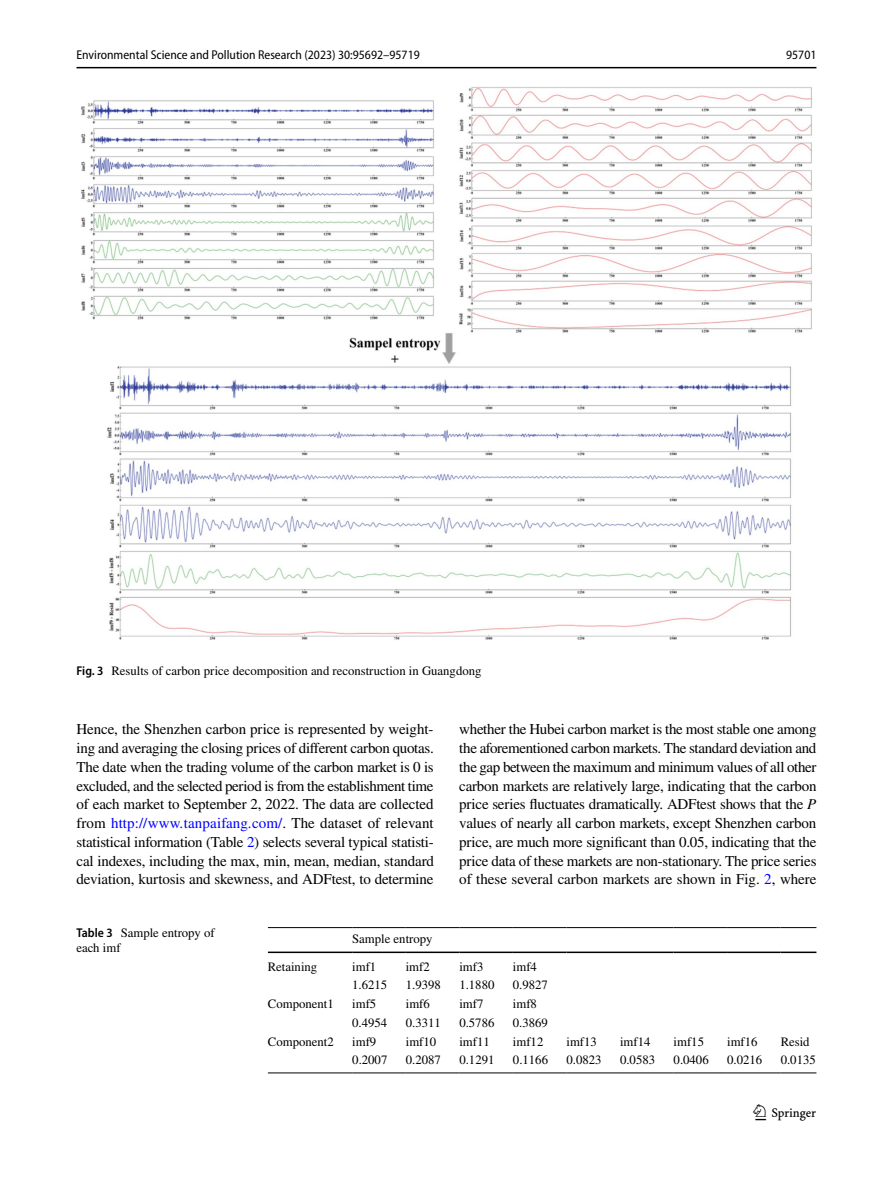
<style>
.page{position:relative;width:893px;height:1187px;background:#fff}
.page>*{position:absolute;margin:0;border:0;box-sizing:border-box;transform-origin:0 0}
.t1{font:22.5px "Springnew Regular 2";color:#000}
.t2{font:15px/18.8px "STIX";letter-spacing:-.01em;color:#000;text-align:justify}
.t3{font:12.75px/15px "STIX";color:#000}
.t4{font:semi-condensed 12.75px "Myriad Pro";color:#000}
.s1{font-family:"Myriad Pro";font-weight:600;font-stretch:semi-condensed}
.s2{color:#00f}
.s3{font-style:italic}
</style>
<div class="page">
<hr style="left:77px;top:67px;width:739px;height:1px;background:#000">
<img style="left:81px;top:87px;width:731px;height:553px">
<hr style="left:268px;top:927px;width:84px;height:1px;background:#000">
<hr style="left:268px;top:951px;width:84px;height:2px;background:#000">
<hr style="left:352px;top:927px;width:54px;height:1px;background:#000">
<hr style="left:406px;top:927px;width:53px;height:1px;background:#000">
<hr style="left:459px;top:927px;width:54px;height:1px;background:#000">
<hr style="left:513px;top:927px;width:53px;height:1px;background:#000">
<hr style="left:566px;top:927px;width:54px;height:1px;background:#000">
<hr style="left:620px;top:927px;width:53px;height:1px;background:#000">
<hr style="left:673px;top:927px;width:54px;height:1px;background:#000">
<hr style="left:727px;top:927px;width:54px;height:1px;background:#000">
<hr style="left:781px;top:927px;width:35px;height:1px;background:#000">
<hr style="left:352px;top:951px;width:54px;height:2px;background:#000">
<hr style="left:406px;top:951px;width:53px;height:2px;background:#000">
<hr style="left:459px;top:951px;width:54px;height:2px;background:#000">
<hr style="left:513px;top:951px;width:53px;height:2px;background:#000">
<hr style="left:566px;top:951px;width:54px;height:2px;background:#000">
<hr style="left:620px;top:951px;width:53px;height:2px;background:#000">
<hr style="left:673px;top:951px;width:54px;height:2px;background:#000">
<hr style="left:727px;top:951px;width:54px;height:2px;background:#000">
<hr style="left:781px;top:951px;width:35px;height:2px;background:#000">
<hr style="left:268px;top:1072px;width:84px;height:1px;background:#000">
<hr style="left:352px;top:1072px;width:54px;height:1px;background:#000">
<hr style="left:406px;top:1072px;width:53px;height:1px;background:#000">
<hr style="left:459px;top:1072px;width:54px;height:1px;background:#000">
<hr style="left:513px;top:1072px;width:53px;height:1px;background:#000">
<hr style="left:566px;top:1072px;width:54px;height:1px;background:#000">
<hr style="left:620px;top:1072px;width:53px;height:1px;background:#000">
<hr style="left:673px;top:1072px;width:54px;height:1px;background:#000">
<hr style="left:727px;top:1072px;width:54px;height:1px;background:#000">
<hr style="left:781px;top:1072px;width:35px;height:1px;background:#000">
<p class="t4" style="left:77px;top:48px;width:345px">Environmental Science and Pollution Research (2023) 30:95692–95719</p>
<p class="t4" style="left:786px;top:48px;width:32px">95701</p>
<p class="t3" style="left:77px;top:664px;width:406px"><span class="s1">Fig. 3</span> Results of carbon price decomposition and reconstruction in Guangdong</p>
<p class="t2" style="left:77px;top:721px;width:359px">Hence, the Shenzhen carbon price is represented by weight&shy;ing and averaging the closing prices of different carbon quotas.<br>The date when the trading volume of the carbon market is 0 is excluded, and the selected period is from the establishment time of each market to September 2, 2022. The data are collected from <span class="s2">http://www.tanpaifang.com/</span>. The dataset of relevant statistical information (Table <span class="s2">2</span>) selects several typical statisti&shy;cal indexes, including the max, min, mean, median, standard deviation, kurtosis and skewness, and ADFtest, to determine</p>
<p class="t2" style="left:459px;top:721px;width:359px">whether the Hubei carbon market is the most stable one among the aforementioned carbon markets. The standard deviation and the gap between the maximum and minimum values of all other carbon markets are relatively large, indicating that the carbon price series fluctuates dramatically. ADFtest shows that the <span class="s3">P </span>values of nearly all carbon markets, except Shenzhen carbon price, are much more significant than 0.05, indicating that the price data of these markets are non-stationary. The price series of these several carbon markets are shown in Fig. <span class="s2">2</span>, where</p>
<p class="t3" style="left:77px;top:925px;width:140px"><span class="s1">Table 3</span> Sample entropy of each imf</p>
<p class="t3" style="left:352px;top:931px;width:82px">Sample entropy</p>
<p class="t3" style="left:268px;top:959px;width:51px">Retaining</p>
<p class="t3" style="left:352px;top:959px;width:26px">imf1</p>
<p class="t3" style="left:406px;top:959px;width:26px">imf2</p>
<p class="t3" style="left:459px;top:959px;width:26px">imf3</p>
<p class="t3" style="left:513px;top:959px;width:26px">imf4</p>
<p class="t3" style="left:352px;top:978px;width:37px">1.6215</p>
<p class="t3" style="left:406px;top:978px;width:37px">1.9398</p>
<p class="t3" style="left:459px;top:978px;width:37px">1.1880</p>
<p class="t3" style="left:513px;top:978px;width:37px">0.9827</p>
<p class="t3" style="left:268px;top:997px;width:67px">Component1</p>
<p class="t3" style="left:352px;top:997px;width:26px">imf5</p>
<p class="t3" style="left:406px;top:997px;width:26px">imf6</p>
<p class="t3" style="left:459px;top:997px;width:26px">imf7</p>
<p class="t3" style="left:513px;top:997px;width:26px">imf8</p>
<p class="t3" style="left:352px;top:1015px;width:37px">0.4954</p>
<p class="t3" style="left:406px;top:1015px;width:37px">0.3311</p>
<p class="t3" style="left:459px;top:1015px;width:37px">0.5786</p>
<p class="t3" style="left:513px;top:1015px;width:37px">0.3869</p>
<p class="t3" style="left:268px;top:1034px;width:67px">Component2</p>
<p class="t3" style="left:352px;top:1034px;width:26px">imf9</p>
<p class="t3" style="left:406px;top:1034px;width:32px">imf10</p>
<p class="t3" style="left:459px;top:1034px;width:32px">imf11</p>
<p class="t3" style="left:513px;top:1034px;width:32px">imf12</p>
<p class="t3" style="left:566px;top:1034px;width:32px">imf13</p>
<p class="t3" style="left:620px;top:1034px;width:32px">imf14</p>
<p class="t3" style="left:674px;top:1034px;width:32px">imf15</p>
<p class="t3" style="left:727px;top:1034px;width:32px">imf16</p>
<p class="t3" style="left:781px;top:1034px;width:30px">Resid</p>
<p class="t3" style="left:352px;top:1053px;width:37px">0.2007</p>
<p class="t3" style="left:406px;top:1053px;width:37px">0.2087</p>
<p class="t3" style="left:459px;top:1053px;width:37px">0.1291</p>
<p class="t3" style="left:513px;top:1053px;width:37px">0.1166</p>
<p class="t3" style="left:566px;top:1053px;width:37px">0.0823</p>
<p class="t3" style="left:620px;top:1053px;width:37px">0.0583</p>
<p class="t3" style="left:674px;top:1053px;width:37px">0.0406</p>
<p class="t3" style="left:727px;top:1053px;width:37px">0.0216</p>
<p class="t3" style="left:781px;top:1053px;width:37px">0.0135</p>
<h1 class="t1" style="left:755px;top:1104px;width:62px">1 3</h1>
</div>
